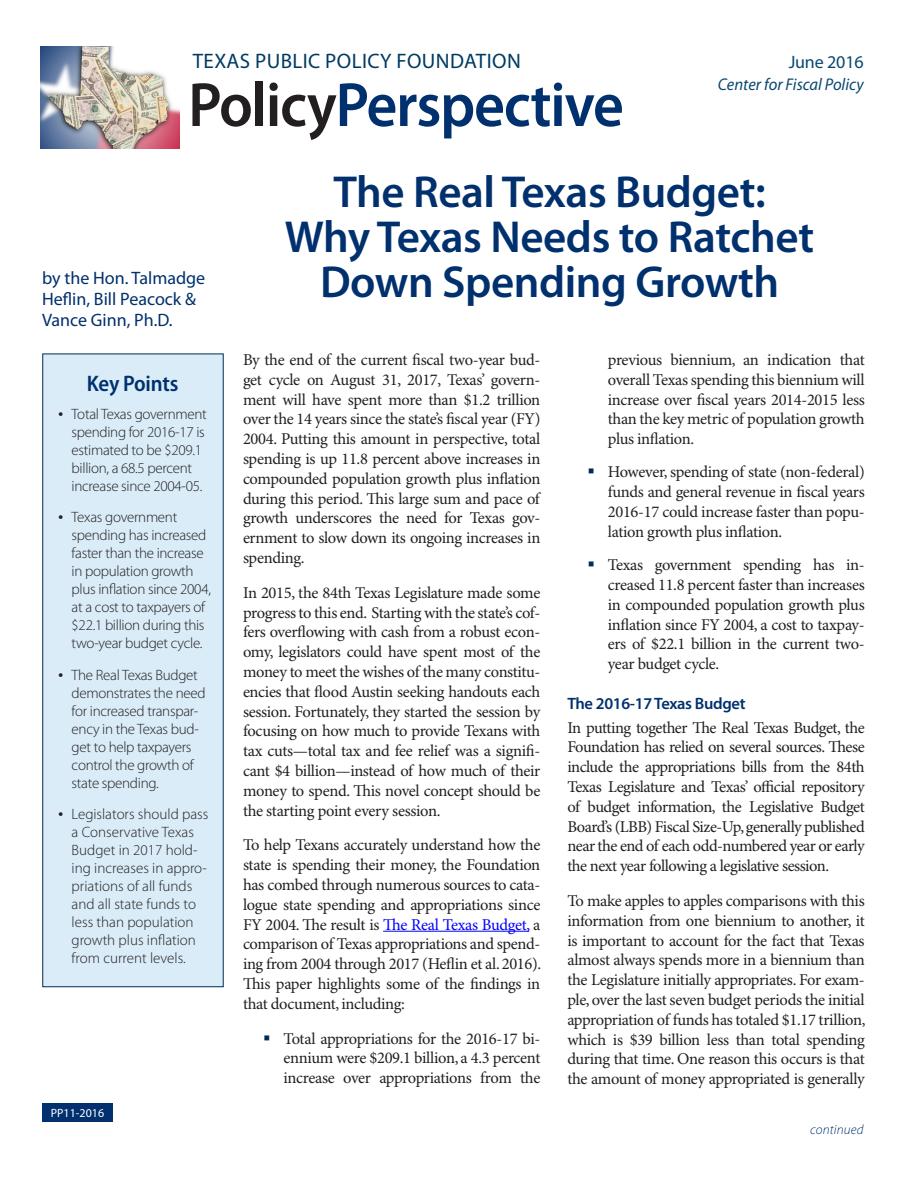
<style>
.page{position:relative;width:918px;height:1188px;background:#fff}
.page>*{position:absolute;margin:0;border:0;box-sizing:border-box;transform-origin:0 0}
.t1{font:600 63px "Myriad Pro";letter-spacing:-.02em;color:#00306d;scale:.95 1}
.t2{font:600 45px/45px "Myriad Pro";letter-spacing:-.01em;color:#00306d;text-align:center}
.t3{font:600 semi-condensed 22.5px "Myriad Pro";letter-spacing:-.015em;color:#00306d}
.t4{font:21px "Myriad Pro";letter-spacing:.02em;color:#003a62}
.t5{font:18px/21px "Myriad Pro";color:#00306d}
.t6{font:18px "Myriad Pro";letter-spacing:-.01em;color:#094870}
.t7{font:italic 16.95px "Myriad Pro";color:#094870}
.t8{font:16.5px/19.8px "Minion Pro";letter-spacing:-.025em;color:#231f20;text-align:justify}
.t9{font:600 16.5px "Myriad Pro";letter-spacing:-.02em;color:#00306d}
.t10{font:300 15px/18px "Myriad Pro";letter-spacing:-.02em;color:#231f20}
.t11{font:300 15px/18px "Myriad Pro";color:#231f20}
.t12{font:italic 300 13.5px "Myriad Pro";letter-spacing:.01em;color:#00306d}
.t13{font:12px "Myriad Pro";color:#fff}
.s1{color:#231f20}
.s2{font-family:"Times New Roman";font-weight:400}
.s3{color:#00f}
</style>
<div class="page">
<div style="left:42px;top:1104px;width:71px;height:18px;background:#00306d"></div>
<img style="left:40px;top:47px;width:140px;height:101px">
<div style="left:42px;top:354px;width:182px;height:633px;background:#d9ecf8"></div>
<hr style="left:383px;top:931px;width:146px;height:1px;background:#00f">
<p class="t4" style="left:193px;top:50px;width:330px">TEXAS PUBLIC POLICY FOUNDATION</p>
<p class="t1" style="left:188px;top:65px;width:460px"><span class="s1">Policy</span>Perspective</p>
<p class="t6" style="left:789px;top:52px;width:76px">June 2016</p>
<p class="t7" style="left:718px;top:75px;width:147px">Center for Fiscal Policy</p>
<p class="t5" style="left:42px;top:267px;width:165px">by the Hon. Talmadge<br>Heflin, Bill Peacock &amp;<br>Vance Ginn, Ph.D.</p>
<p class="t3" style="left:87px;top:371px;width:93px">Key Points</p>
<p class="t10" style="left:72px;top:405px;width:137px;text-indent:-14px"><span class="s2">•</span> Total Texas government spending for 2016-17 is estimated to be $209.1 billion, a 68.5 percent increase since 2004-05.</p>
<p class="t10" style="left:72px;top:509px;width:141px;text-indent:-14px"><span class="s2">•</span> Texas government spending has increased faster than the increase in population growth plus inflation since 2004, at a cost to taxpayers of $22.1 billion during this two-year budget cycle.</p>
<p class="t10" style="left:72px;top:666px;width:135px;text-indent:-14px"><span class="s2">•</span> The Real Texas Budget demonstrates the need for increased transpar&shy;ency in the Texas bud&shy;get to help taxpayers control the growth of state spending.</p>
<p class="t11" style="left:72px;top:806px;width:138px;text-indent:-14px"><span class="s2">•</span> Legislators should pass a Conservative Texas<br>Budget in 2017 hold&shy;ing increases in appro&shy;priations of all funds and all state funds to less than population growth plus inflation from current levels.</p>
<p class="t13" style="left:51px;top:1107px;width:55px">PP11-2016</p>
<p class="t2" style="left:285px;top:168px;width:531px">The Real Texas Budget:<br>Why Texas Needs to Ratchet<br>Down Spending Growth</p>
<p class="t8" style="left:243px;top:350px;width:299px">By the end of the current fiscal two-year bud&shy;get cycle on August 31, 2017, Texas’ govern&shy;ment will have spent more than $1.2 trillion over the 14 years since the state’s fiscal year (FY)<br>2004. Putting this amount in perspective, total spending is up 11.8 percent above increases in compounded population growth plus inflation during this period. This large sum and pace of growth underscores the need for Texas gov&shy;ernment to slow down its ongoing increases in spending.</p>
<p class="t8" style="left:243px;top:583px;width:299px">In 2015, the 84th Texas Legislature made some progress to this end. Starting with the state’s cof&shy;fers overflowing with cash from a robust econ&shy;omy, legislators could have spent most of the money to meet the wishes of the many constitu&shy;encies that flood Austin seeking handouts each session. Fortunately, they started the session by focusing on how much to provide Texans with tax cuts—total tax and fee relief was a signifi&shy;cant $4 billion—instead of how much of their money to spend. This novel concept should be the starting point every session.</p>
<p class="t8" style="left:243px;top:836px;width:300px">To help Texans accurately understand how the state is spending their money, the Foundation has combed through numerous sources to cata&shy;logue state spending and appropriations since FY 2004. The result is <span class="s3">The Real Texas Budget,</span> a comparison of Texas appropriations and spend&shy;ing from 2004 through 2017 (Heflin et al. 2016).<br>This paper highlights some of the findings in that document, including:</p>
<p class="t8" style="left:284px;top:1029px;width:258px">Total appropriations for the 2016-17 bi&shy;ennium were $209.1 billion, a 4.3 percent increase over appropriations from the</p>
<p class="t8" style="left:608px;top:350px;width:258px">previous biennium, an indication that overall Texas spending this biennium will increase over fiscal years 2014-2015 less than the key metric of population growth plus inflation.</p>
<p class="t8" style="left:608px;top:463px;width:258px">However, spending of state (non-federal) funds and general revenue in fiscal years 2016-17 could increase faster than popu&shy;lation growth plus inflation.</p>
<p class="t8" style="left:608px;top:556px;width:258px">Texas government spending has in&shy;creased 11.8 percent faster than increases in compounded population growth plus inflation since FY 2004, a cost to taxpay&shy;ers of $22.1 billion in the current two&shy;year budget cycle.</p>
<p class="t9" style="left:567px;top:693px;width:180px">The 2016-17 Texas Budget</p>
<p class="t8" style="left:567px;top:718px;width:299px">In putting together The Real Texas Budget, the Foundation has relied on several sources. These include the appropriations bills from the 84th Texas Legislature and Texas’ official repository of budget information, the Legislative Budget Board’s (LBB) Fiscal Size-Up, generally published near the end of each odd-numbered year or early the next year following a legislative session.</p>
<p class="t8" style="left:567px;top:891px;width:300px">To make apples to apples comparisons with this information from one biennium to another, it is important to account for the fact that Texas almost always spends more in a biennium than the Legislature initially appropriates. For exam&shy;ple, over the last seven budget periods the initial appropriation of funds has totaled $1.17 trillion, which is $39 billion less than total spending during that time. One reason this occurs is that the amount of money appropriated is generally</p>
<p class="t12" style="left:810px;top:1122px;width:55px">continued</p>
</div>
